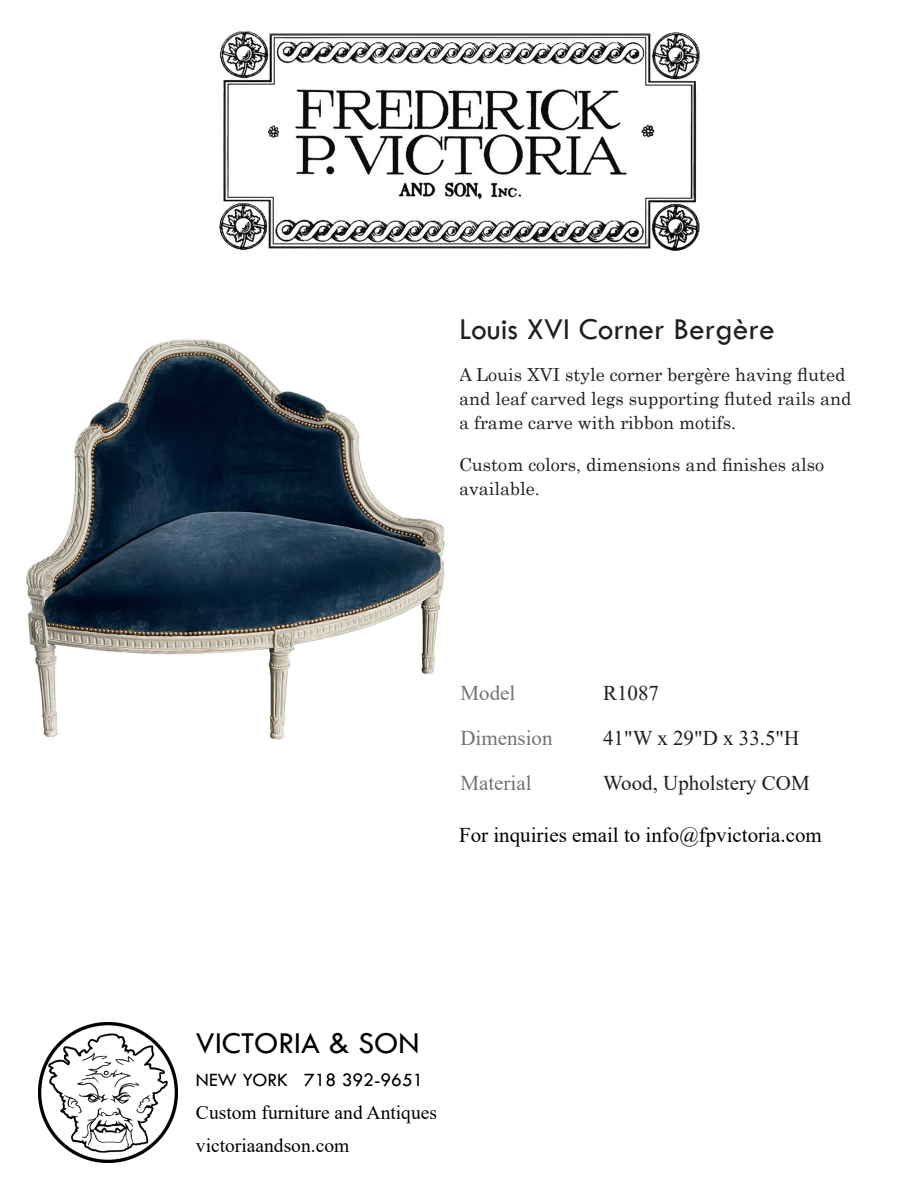
<style>
.page{position:relative;width:918px;height:1188px;background:#fff}
.page>*{position:absolute;margin:0;border:0;box-sizing:border-box;transform-origin:0 0}
.t1{font:31.5px "Tw Cen";color:#231f20}
.t2{font:31.5px "Tw Cen";color:#000}
.t3{font:21px "Times New Roman";color:#231f20}
.t4{font:21px "Times New Roman";color:#000}
.t5{font:21px "Times New Roman";color:#737373}
.t6{font:19.5px/33px "Times New Roman";color:#000}
.t7{font:19.5px "Tw Cen";color:#000}
.t8{font:18px/24px "Century";color:#231f20}
</style>
<div class="page">
<img style="left:219px;top:31px;width:481px;height:220px">
<img style="left:38px;top:1023px;width:140px;height:139px">
<img style="left:26px;top:339px;width:419px;height:401px">
<h1 class="t1" style="left:459px;top:317px;width:317px">Louis XVI Corner Bergère</h1>
<p class="t8" style="left:459px;top:364px;width:394px">A Louis XVI style corner bergère having fluted and leaf carved legs supporting fluted rails and a frame carve with ribbon motifs.</p>
<p class="t8" style="left:459px;top:454px;width:367px">Custom colors, dimensions and finishes also available.</p>
<p class="t5" style="left:460px;top:685px;width:56px">Model</p>
<p class="t3" style="left:603px;top:685px;width:58px">R1087</p>
<p class="t5" style="left:460px;top:730px;width:94px">Dimension</p>
<p class="t3" style="left:603px;top:730px;width:198px">41"W x 29"D x 33.5"H</p>
<p class="t5" style="left:460px;top:775px;width:73px">Material</p>
<p class="t3" style="left:603px;top:775px;width:208px">Wood, Upholstery COM</p>
<p class="t4" style="left:459px;top:828px;width:364px">For inquiries email to info@fpvictoria.com</p>
<h1 class="t2" style="left:196px;top:1031px;width:225px">VICTORIA &amp; SON</h1>
<p class="t7" style="left:196px;top:1073px;width:229px">NEW YORK 718 392-9651</p>
<p class="t6" style="left:196px;top:1098px;width:243px">Custom furniture and Antiques victoriaandson.com</p>
</div>
